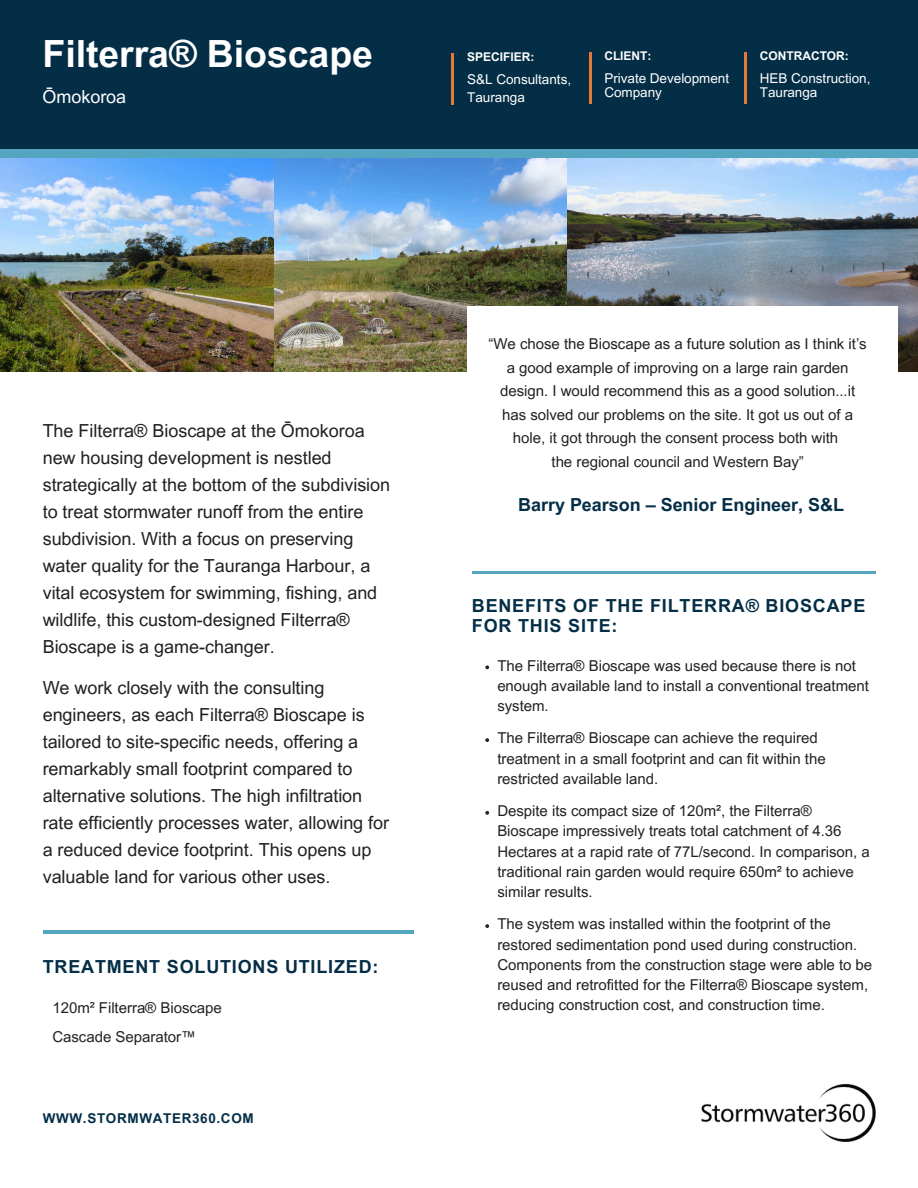
<style>
.page{position:relative;width:918px;height:1188px;background:#fff}
.page>*{position:absolute;margin:0;border:0;box-sizing:border-box;transform-origin:0 0}
.t1{font:700 37.5px "Arial MT Pro";color:#fff}
.t2{font:18px/27px "Arial MT Pro";color:#231f20}
.t3{font:700 18px/20.2px "Arial MT Pro";letter-spacing:.045em;color:#042d46}
.t4{font:700 18px "Arial MT Pro";color:#042d46}
.t5{font:18px "Arial MT Pro";color:#fff}
.t6{font:15px/20.2px "Arial MT Pro";color:#231f20}
.t7{font:13.5px/18px "Arial MT Pro";color:#fff}
.t8{font:700 13.5px "Arial MT Pro";letter-spacing:.05em;color:#042d46}
.t9{font:700 12px "Arial MT Pro";color:#fff}
</style>
<div class="page">
<img style="left:566px;top:157px;width:352px;height:215px">
<img style="left:273px;top:157px;width:293px;height:214px">
<img style="left:0;top:157px;width:273px;height:215px">
<div style="left:0;top:149px;width:918px;height:8px;background:#54a5c0"></div>
<div style="left:0;top:0;width:918px;height:149px;background:#042d46"></div>
<div style="left:467px;top:306px;width:430px;height:227px;background:#fff"></div>
<img style="left:701px;top:1084px;width:175px;height:58px">
<hr style="left:451px;top:54px;width:1px;height:51px;background:#e87738">
<hr style="left:589px;top:52px;width:1px;height:52px;background:#e87738">
<hr style="left:452px;top:54px;width:1px;height:51px;background:#e87738">
<hr style="left:590px;top:52px;width:1px;height:52px;background:#e87738">
<hr style="left:472px;top:571px;width:403px;height:3px;background:#54a5c0">
<hr style="left:43px;top:930px;width:403px;height:3px;background:#54a5c0">
<hr style="left:43px;top:931px;width:403px;height:3px;background:#54a5c0">
<div style="left:414px;top:887px;width:65px;height:92px;background:#fff"></div>
<hr style="left:746px;top:52px;width:1px;height:52px;background:#e87738">
<hr style="left:745px;top:52px;width:1px;height:52px;background:#e87738">
<svg style="left:485px;top:665px;width:4px;height:4px"></svg>
<svg style="left:485px;top:738px;width:4px;height:4px"></svg>
<svg style="left:485px;top:811px;width:4px;height:4px"></svg>
<svg style="left:485px;top:924px;width:4px;height:4px"></svg>
<h6 class="t1" style="left:43px;top:40px;width:332px">Filterra® Bioscape</h6>
<p class="t9" style="left:467px;top:53px;width:69px">SPECIFIER:</p>
<p class="t9" style="left:604px;top:52px;width:49px">CLIENT:</p>
<h1 class="t7" style="left:604px;top:71px;width:126px">Private Development</h1>
<p class="t7" style="left:467px;top:72px;width:105px">S&amp;L Consultants,<br>Tauranga</p>
<h4 class="t5" style="left:43px;top:90px;width:85px">Ōmokoroa</h4>
<h1 class="t7" style="left:604px;top:85px;width:59px">Company</h1>
<p class="t9" style="left:760px;top:52px;width:91px">CONTRACTOR:</p>
<p class="t7" style="left:760px;top:74px;width:112px;line-height:13.5px">HEB Construction,<br>Tauranga</p>
<p class="t2" style="left:43px;top:420px;width:349px">The Filterra® Bioscape at the Ōmokoroa new housing development is nestled strategically at the bottom of the subdivision to treat stormwater runoff from the entire subdivision. With a focus on preserving water quality for the Tauranga Harbour, a vital ecosystem for swimming, fishing, and wildlife, this custom-designed Filterra® Bioscape is a game-changer.</p>
<h6 class="t2" style="left:43px;top:676px;width:348px">We work closely with the consulting engineers, as each Filterra® Bioscape is tailored to site-specific needs, offering a remarkably small footprint compared to alternative solutions. The high infiltration rate efficiently processes water, allowing for a reduced device footprint. This opens up valuable land for various other uses.</h6>
<h6 class="t3" style="left:43px;top:959px;width:337px">TREATMENT SOLUTIONS UTILIZED:</h6>
<h6 class="t6" style="left:52px;top:995px;width:171px;line-height:29.2px">120m² Filterra® Bioscape<br>Cascade Separator™</h6>
<p class="t8" style="left:43px;top:1113px;width:212px">WWW.STORMWATER360.COM</p>
<p class="t6" style="left:489px;top:334px;width:380px;line-height:23.7px;text-align:center">“We chose the Bioscape as a future solution as I think it’s a good example of improving on a large rain garden design. I would recommend this as a good solution...it has solved our problems on the site. It got us out of a hole, it got through the consent process both with<br>the regional council and Western Bay”</p>
<p class="t4" style="left:518px;top:498px;width:327px">Barry Pearson – Senior Engineer, S&amp;L</p>
<p class="t3" style="left:472px;top:598px;width:395px">BENEFITS OF THE FILTERRA® BIOSCAPE<br>FOR THIS SITE:</p>
<h3 class="t6" style="left:497px;top:657px;width:373px">The Filterra® Bioscape was used because there is not enough available land to install a conventional treatment system.</h3>
<h4 class="t6" style="left:497px;top:730px;width:330px">The Filterra® Bioscape can achieve the required treatment in a small footprint and can fit within the restricted available land.</h4>
<h4 class="t6" style="left:497px;top:803px;width:374px">Despite its compact size of 120m², the Filterra® Bioscape impressively treats total catchment of 4.36<br>Hectares at a rapid rate of 77L/second. In comparison, a traditional rain garden would require 650m² to achieve similar results.</h4>
<h2 class="t6" style="left:497px;top:916px;width:376px">The system was installed within the footprint of the restored sedimentation pond used during construction.<br>Components from the construction stage were able to be reused and retrofitted for the Filterra® Bioscape system, reducing construction cost, and construction time.</h2>
</div>
